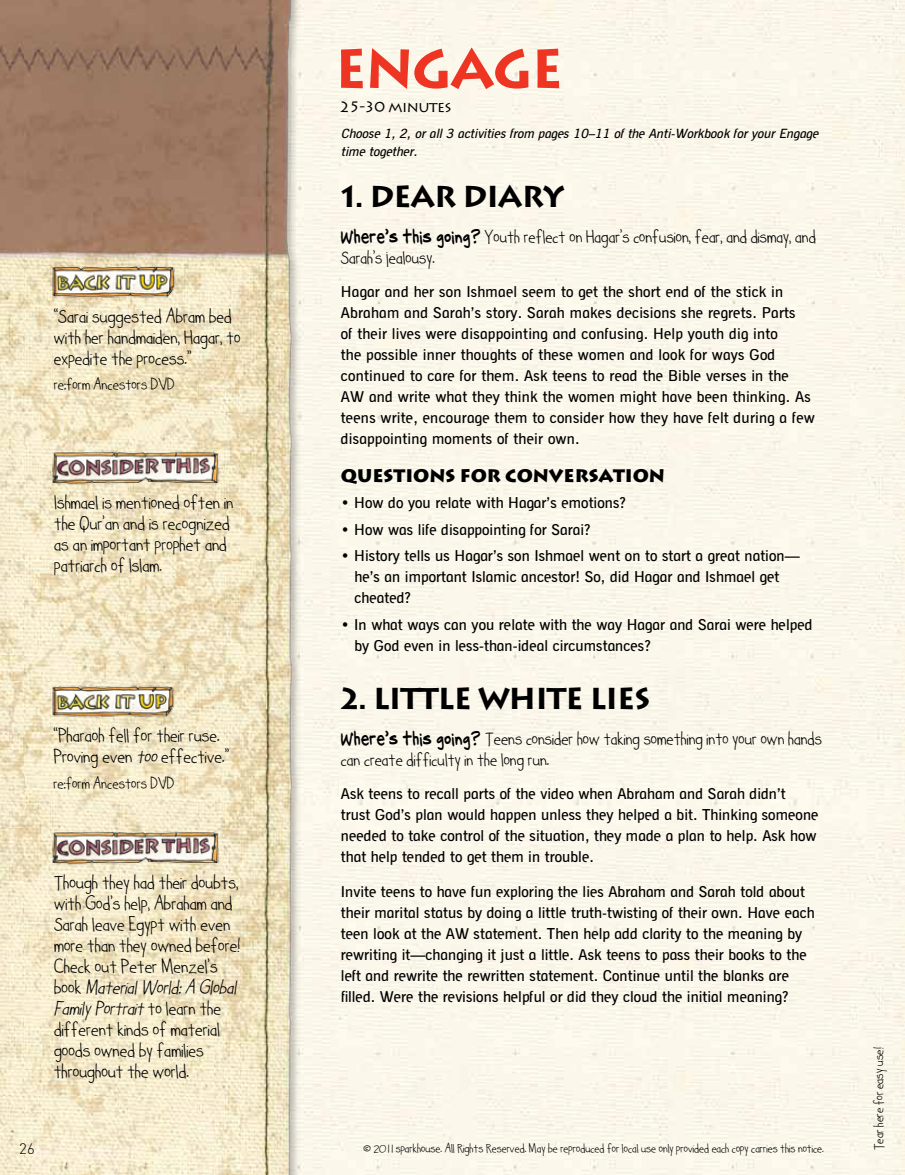
<style>
.page{position:relative;width:905px;height:1175px;background:#fff}
.page>*{position:absolute;margin:0;border:0;box-sizing:border-box;transform-origin:0 0}
.t1{font:700 54px "Lithos";letter-spacing:-.035em;color:#ee3524}
.t2{font:700 30px "Lithos";letter-spacing:-.035em;color:#000}
.t3{font:900 18px "Lithos Pro";color:#000}
.t4{font:15px/21px "VSV Alergia Regular";color:#000}
.t5{font:15px "Lithos Pro";letter-spacing:-.035em;color:#000}
.t6{font:300 15px "DINOT";color:#000}
.t7{font:12.75px/21px "Soupiset Hand 0.3 Slow";color:#000}
.t8{font:italic 12.75px/18px "VSV Alergia Regular";color:#000}
.t9{font:12px/21px "Soupiset Hand 0.3 Slow";color:#000}
.t10{font:10.5px "Soupiset Hand 0.3 Slow";color:#000}
.t11{font:9px "Soupiset Hand 0.3 Slow";color:#000}
.t12{font:8.25px "Soupiset Hand 0.3 Slow";color:#000}
.s1{font-style:italic}
.s2{font-family:"Soupiset Hand FP"}
</style>
<div class="page">
<img style="left:0;top:0;width:318px;height:1174px">
<img style="left:36px;top:256px;width:156px;height:48px">
<img style="left:48px;top:442px;width:179px;height:50px">
<img style="left:35px;top:675px;width:157px;height:49px">
<img style="left:48px;top:821px;width:179px;height:51px">
<p class="t7" style="left:54px;top:307px;width:188px">“Sarai suggested Abram bed with her handmaiden, Hagar, to expedite the process.”</p>
<p class="t10" style="left:54px;top:380px;width:122px">re:form Ancestors DVD</p>
<p class="t7" style="left:54px;top:493px;width:181px">Ishmael is mentioned often in the Qur’an and is recognized as an important prophet and patriarch of Islam.</p>
<p class="t7" style="left:53px;top:726px;width:177px">“Pharaoh fell for their ruse.<br>Proving even <span class="s1">too</span>effective.”</p>
<p class="t10" style="left:53px;top:778px;width:122px">re:form Ancestors DVD</p>
<p class="t7" style="left:54px;top:873px;width:189px">Though they had their doubts, with God’s help, Abraham and<br>Sarah leave Egypt with even more than they owned before!<br>Check out Peter Menzel’s<br>b o o k <span class="s1">MaterialWorld:AGlobal<br>FamilyPortrait</span>t o l e a r n t h e different kinds of material goods owned by families throughout the world.</p>
<p class="t6" style="left:19px;top:1138px;width:17px">26</p>
<h1 class="t1" style="left:334px;top:37px;width:230px">ENGAGE</h1>
<p class="t5" style="left:339px;top:98px;width:113px">25-30 minutes</p>
<p class="t8" style="left:341px;top:125px;width:482px">Choose 1,2,orall3 activitiesfrom pages10–11 ofthe Anti-Workbook foryourEngage time together.</p>
<h2 class="t2" style="left:341px;top:179px;width:224px">1. DEAR DIARY</h2>
<p class="t9" style="left:341px;top:227px;width:476px"><span class="s2">Where’s this going?</span> Youth reflect on Hagar’s confusion, fear, and dismay, and<br>Sarah’s jealousy.</p>
<p class="t4" style="left:341px;top:281px;width:475px">Hagar and her son Ishmael seem to get the short end of the stick in Abraham and Sarah’s story. Sarah makes decisions she regrets. Parts<br>of their lives were disappointing and confusing. Help youth dig into<br>the possible inner thoughts of these women and look for ways God continued to care for them. Ask teens to read the Bible verses in the AW and write what they think the women might have been thinking. As teens write, encourage them to consider how they have felt during a few disappointing moments of their own.</p>
<p class="t3" style="left:341px;top:464px;width:325px">QUESTIONS FOR CONVERSATION</p>
<p class="t4" style="left:341px;top:492px;width:286px">• How do you relate with Hagar’s emotions?</p>
<p class="t4" style="left:341px;top:518px;width:251px">• How was life disappointing for Sarai?</p>
<p class="t4" style="left:354px;top:545px;width:447px;text-indent:-14px">• History tells us Hagar’s son Ishmael went on to start a great nation— he’s an important Islamic ancestor! So, did Hagar and Ishmael get cheated?</p>
<p class="t4" style="left:354px;top:613px;width:459px;text-indent:-14px">• In what ways can you relate with the way Hagar and Sarai were helped by God even in less-than-ideal circumstances?</p>
<h2 class="t2" style="left:341px;top:680px;width:311px">2. LITTLE WHITE LIES</h2>
<p class="t9" style="left:341px;top:729px;width:482px"><span class="s2">Where’s this going?</span> Teens consider how taking something into your own hands can create difficulty in the long run.</p>
<p class="t4" style="left:341px;top:783px;width:479px">Ask teens to recall parts of the video when Abraham and Sarah didn’t trust God’s plan would happen unless they helped a bit. Thinking someone needed to take control of the situation, they made a plan to help. Ask how that help tended to get them in trouble.</p>
<p class="t4" style="left:341px;top:880px;width:475px">Invite teens to have fun exploring the lies Abraham and Sarah told about their marital status by doing a little truth-twisting of their own. Have each teen look at the AW statement. Then help add clarity to the meaning by rewriting it—changing it just a little. Ask teens to pass their books to the left and rewrite the rewritten statement. Continue until the blanks are filled. Were the revisions helpful or did they cloud the initial meaning?</p>
<p class="t12" style="left:363px;top:1144px;width:462px">© 20 1 1 sparkhouse. All Rights Reserved. May be reproduced for local use only provided each copy carries this notice.</p>
<p class="t11" style="left:874px;top:1150px;width:104px;rotate:-90deg">Tear here for easy use!</p>
</div>
